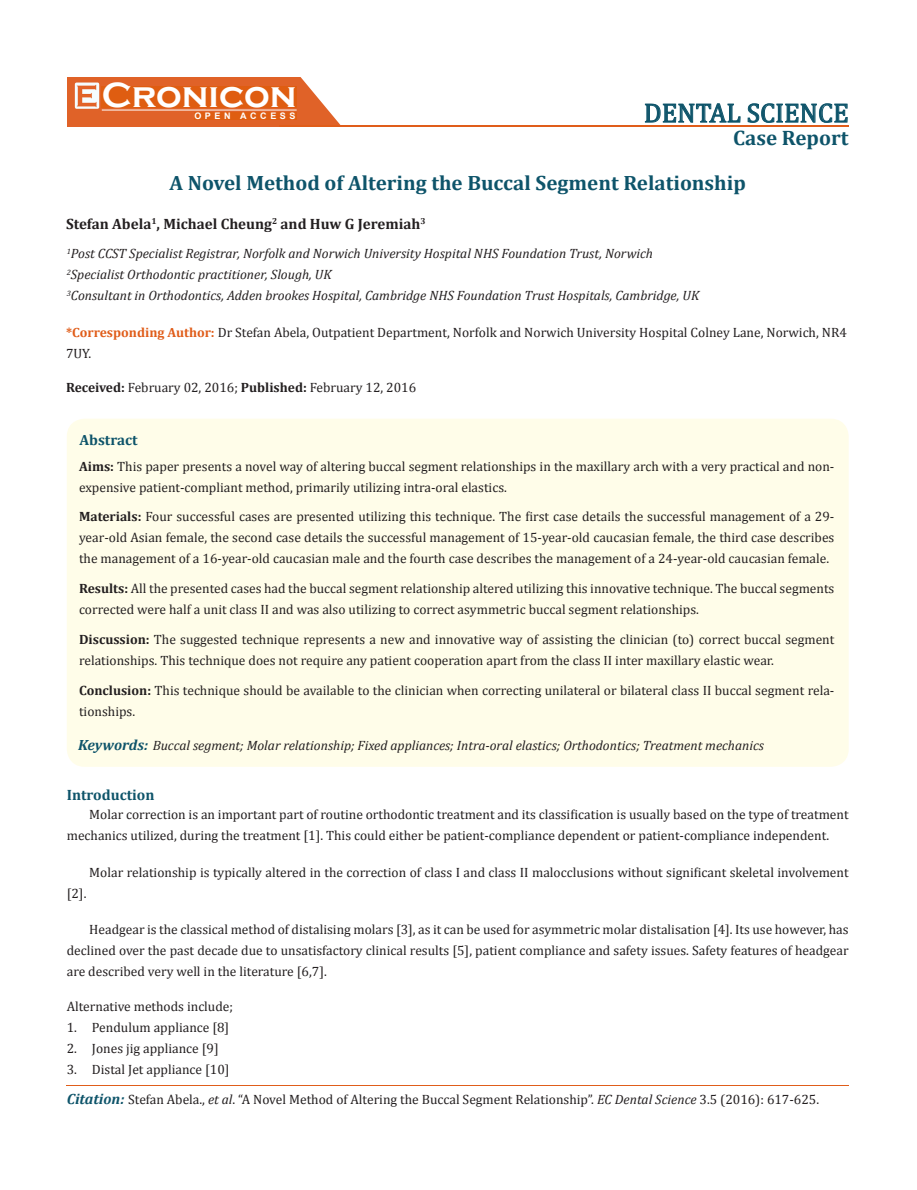
<style>
.page{position:relative;width:917px;height:1190px;background:#fff}
.page>*{position:absolute;margin:0;border:0;box-sizing:border-box;transform-origin:0 0}
.t1{font:700 36px "Copperplate Gothic";color:#fff}
.t2{font:27px "Cambria";color:#0e546a}
.t3{font:700 21px "Cambria";color:#0e546a}
.t4{font:700 20.85px "Cambria";color:#0e546a}
.t5{font:700 15px "Cambria";color:#231f20}
.t6{font:700 15px "Cambria";color:#0e546a}
.t7{font:700 14.85px "Cambria";color:#0e546a}
.t8{font:13.5px/21px "Cambria";color:#231f20}
.t9{font:italic 13.5px "Cambria";color:#231f20}
.t10{font:700 9px "Arial";letter-spacing:.4em;color:#fff}
.s1{font-weight:700;font-size:13.35px;color:#e05d1a}
.s2{font-weight:700}
.s3{font-weight:700;font-size:14.85px;color:#0e546a}
.s4{font-weight:700;font-style:italic;font-size:14.85px;color:#0e546a}
.s5{font-style:italic}
</style>
<div class="page">
<div style="left:67px;top:77px;width:290px;height:49px;background:#e06228"></div>
<svg style="left:300px;top:77px;width:57px;height:48px"></svg>
<img style="left:75px;top:82px;width:24px;height:27px">
<div style="left:102px;top:86px;width:195px;height:22px;background:#df5d11"></div>
<div style="left:194px;top:112px;width:103px;height:8px;background:#df5d11"></div>
<svg style="left:644px;top:103px;width:96px;height:20px"></svg>
<svg style="left:747px;top:103px;width:101px;height:20px"></svg>
<hr style="left:102px;top:110px;width:194px;height:1px;background:#fff">
<div style="left:71px;top:422px;width:774px;height:341px;background:#fffde9;border-radius:14px"></div>
<div style="left:67px;top:418px;width:781px;height:349px;border:8px solid #fffde9;border-radius:14px"></div>
<hr style="left:279px;top:125px;width:569px;height:1px;background:#e05d1a">
<hr style="left:67px;top:1085px;width:781px;height:1px;background:#e05d1a">
<p class="t1" style="left:102px;top:75px;width:196px">Cronicon</p>
<p class="t10" style="left:194px;top:110px;width:103px">OPEN ACCESS</p>
<p class="t2" style="left:644px;top:97px;width:206px">DENTAL SCIENCE</p>
<p class="t3" style="left:733px;top:123px;width:117px">Case Report</p>
<p class="t4" style="left:169px;top:168px;width:578px">A Novel Method of Altering the Buccal Segment Relationship</p>
<p class="t5" style="left:66px;top:213px;width:361px">Stefan Abela<sup>1</sup>, Michael Cheung<sup>2</sup> and Huw G Jeremiah<sup>3</sup></p>
<p class="t9" style="left:67px;top:244px;width:587px"><sup>1</sup>Post CCST Specialist Registrar, Norfolk and Norwich University Hospital NHS Foundation Trust, Norwich</p>
<p class="t9" style="left:67px;top:265px;width:266px"><sup>2</sup>Specialist Orthodontic practitioner, Slough, UK</p>
<p class="t9" style="left:67px;top:286px;width:634px"><sup>3</sup>Consultant in Orthodontics, Adden brookes Hospital, Cambridge NHS Foundation Trust Hospitals, Cambridge, UK</p>
<p class="t8" style="left:66px;top:322px;width:782px"><span class="s1">*Corresponding Author:</span> Dr Stefan Abela, Outpatient Department, Norfolk and Norwich University Hospital Colney Lane, Norwich, NR4<br>7UY.</p>
<p class="t8" style="left:66px;top:377px;width:351px"><span class="s2">Received:</span> February 02, 2016; <span class="s2">Published:</span> February 12, 2016</p>
<p class="t7" style="left:80px;top:429px;width:60px">Abstract</p>
<p class="t8" style="left:79px;top:456px;width:756px"><span class="s2">Aims:</span> This paper presents a novel way of altering buccal segment relationships in the maxillary arch with a very practical and non&shy;expensive patient-compliant method, primarily utilizing intra-oral elastics.</p>
<p class="t8" style="left:79px;top:505px;width:756px;text-align:justify"><span class="s2">Materials:</span> Four successful cases are presented utilizing this technique. The first case details the successful management of a 29- year-old Asian female, the second case details the successful management of 15-year-old caucasian female, the third case describes the management of a 16-year-old caucasian male and the fourth case describes the management of a 24-year-old caucasian female.</p>
<p class="t8" style="left:79px;top:577px;width:756px"><span class="s2">Results:</span> All the presented cases had the buccal segment relationship altered utilizing this innovative technique. The buccal segments corrected were half a unit class II and was also utilizing to correct asymmetric buccal segment relationships.</p>
<p class="t8" style="left:79px;top:628px;width:756px"><span class="s2">Discussion:</span> The suggested technique represents a new and innovative way of assisting the clinician (to) correct buccal segment relationships. This technique does not require any patient cooperation apart from the class II inter maxillary elastic wear.</p>
<p class="t8" style="left:79px;top:679px;width:756px"><span class="s2">Conclusion:</span> This technique should be available to the clinician when correcting unilateral or bilateral class II buccal segment rela&shy;tionships.</p>
<p class="t9" style="left:78px;top:736px;width:687px"><span class="s3">Keywords:</span> Buccal segment; Molar relationship; Fixed appliances; Intra-oral elastics; Orthodontics; Treatment mechanics</p>
<p class="t6" style="left:67px;top:783px;width:89px">Introduction</p>
<p class="t8" style="left:67px;top:803px;width:783px;text-indent:22px">Molar correction is an important part of routine orthodontic treatment and its classification is usually based on the type of treatment mechanics utilized, during the treatment [1]. This could either be patient-compliance dependent or patient-compliance independent.</p>
<p class="t8" style="left:89px;top:862px;width:760px">Molar relationship is typically altered in the correction of class I and class II malocclusions without significant skeletal involvement</p>
<p class="t8" style="left:67px;top:883px;width:21px">[2].</p>
<p class="t8" style="left:67px;top:919px;width:783px;text-align:justify;text-indent:22px">Headgear is the classical method of distalising molars [3], as it can be used for asymmetric molar distalisation [4]. Its use however, has declined over the past decade due to unsatisfactory clinical results [5], patient compliance and safety issues. Safety features of headgear are described very well in the literature [6,7].</p>
<p class="t8" style="left:67px;top:996px;width:168px">Alternative methods include;</p>
<p class="t8" style="left:67px;top:1017px;width:164px">1. Pendulum appliance [8]</p>
<p class="t8" style="left:67px;top:1038px;width:153px">2. Jones jig appliance [9]</p>
<p class="t8" style="left:67px;top:1059px;width:164px">3. Distal Jet appliance [10]</p>
<p class="t8" style="left:67px;top:1089px;width:753px"><span class="s4">Citation:</span> Stefan Abela., <span class="s5">et al</span>. “A Novel Method of Altering the Buccal Segment Relationship”. <span class="s5">EC Dental Science</span> 3.5 (2016): 617-625.</p>
</div>
